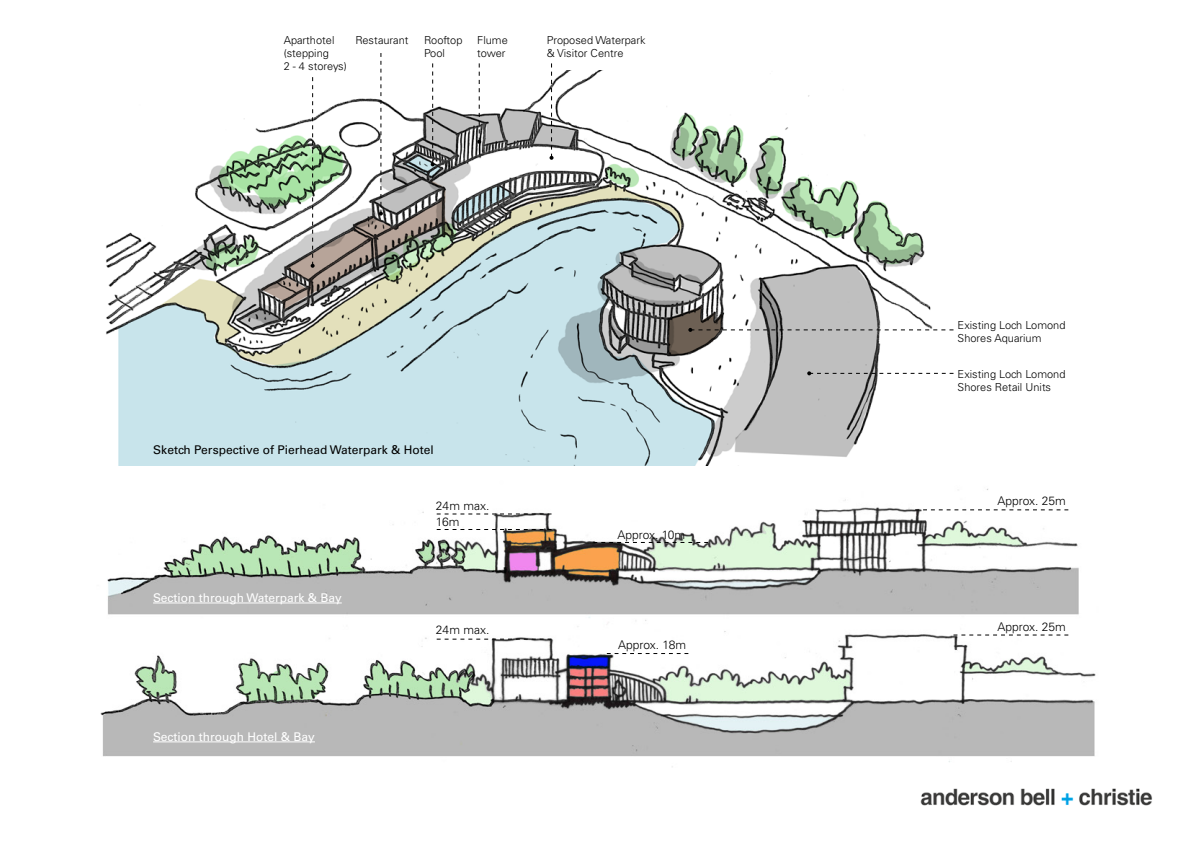
<style>
.page{position:relative;width:1191px;height:842px;background:#fff}
.page>*{position:absolute;margin:0;border:0;box-sizing:border-box;transform-origin:0 0}
.t1{font:300 12px "Univers LT Std";color:#000}
.t2{font:12px "Univers LT Std";color:#fff}
.t3{font:12px "Univers LT Std";color:#000}
.t4{font:300 11px/13.2px "Univers LT Std";color:#000}
</style>
<div class="page">
<img style="left:920px;top:788px;width:232px;height:18px">
<img style="left:100px;top:488px;width:996px;height:279px">
<img style="left:106px;top:70px;width:827px;height:395px">
<svg style="left:437px;top:639px;width:114px;height:1px"></svg>
<svg style="left:953px;top:634px;width:115px;height:1px"></svg>
<svg style="left:607px;top:653px;width:81px;height:1px"></svg>
<svg style="left:437px;top:513px;width:114px;height:1px"></svg>
<svg style="left:915px;top:509px;width:153px;height:1px"></svg>
<svg style="left:593px;top:542px;width:115px;height:1px"></svg>
<hr style="left:153px;top:603px;width:189px;height:1px;background:#fff">
<hr style="left:153px;top:741px;width:162px;height:1px;background:#fff">
<svg style="left:311px;top:77px;width:4px;height:191px"></svg>
<svg style="left:379px;top:53px;width:4px;height:163px"></svg>
<svg style="left:431px;top:63px;width:4px;height:103px"></svg>
<svg style="left:549px;top:63px;width:4px;height:97px"></svg>
<svg style="left:477px;top:63px;width:4px;height:81px"></svg>
<svg style="left:688px;top:328px;width:265px;height:4px"></svg>
<svg style="left:807px;top:371px;width:146px;height:4px"></svg>
<svg style="left:437px;top:529px;width:114px;height:1px"></svg>
<p class="t4" style="left:284px;top:33px;width:65px">Aparthotel (stepping<br>2 - 4 storeys)</p>
<p class="t4" style="left:355px;top:33px;width:55px">Restaurant</p>
<p class="t4" style="left:424px;top:33px;width:40px">Rooftop<br>Pool</p>
<p class="t4" style="left:477px;top:33px;width:32px">Flume tower</p>
<p class="t4" style="left:547px;top:33px;width:100px">Proposed Waterpark &amp; Visitor Centre</p>
<p class="t3" style="left:153px;top:443px;width:282px">Sketch Perspective of Pierhead Waterpark &amp; Hotel</p>
<p class="t4" style="left:957px;top:318px;width:109px">Existing Loch Lomond<br>Shores Aquarium</p>
<p class="t4" style="left:957px;top:368px;width:109px">Existing Loch Lomond<br>Shores Retail Units</p>
<p class="t2" style="left:153px;top:590px;width:190px">Section through Waterpark &amp; Bay</p>
<p class="t2" style="left:153px;top:729px;width:163px">Section through Hotel &amp; Bay</p>
<p class="t1" style="left:436px;top:498px;width:55px">24m max.</p>
<p class="t1" style="left:997px;top:494px;width:70px">Approx. 25m</p>
<p class="t1" style="left:617px;top:527px;width:69px">Approx. 10m</p>
<p class="t1" style="left:436px;top:515px;width:25px">16m</p>
<p class="t1" style="left:436px;top:622px;width:55px">24m max.</p>
<p class="t1" style="left:997px;top:619px;width:70px">Approx. 25m</p>
<p class="t1" style="left:618px;top:637px;width:70px">Approx. 18m</p>
</div>
